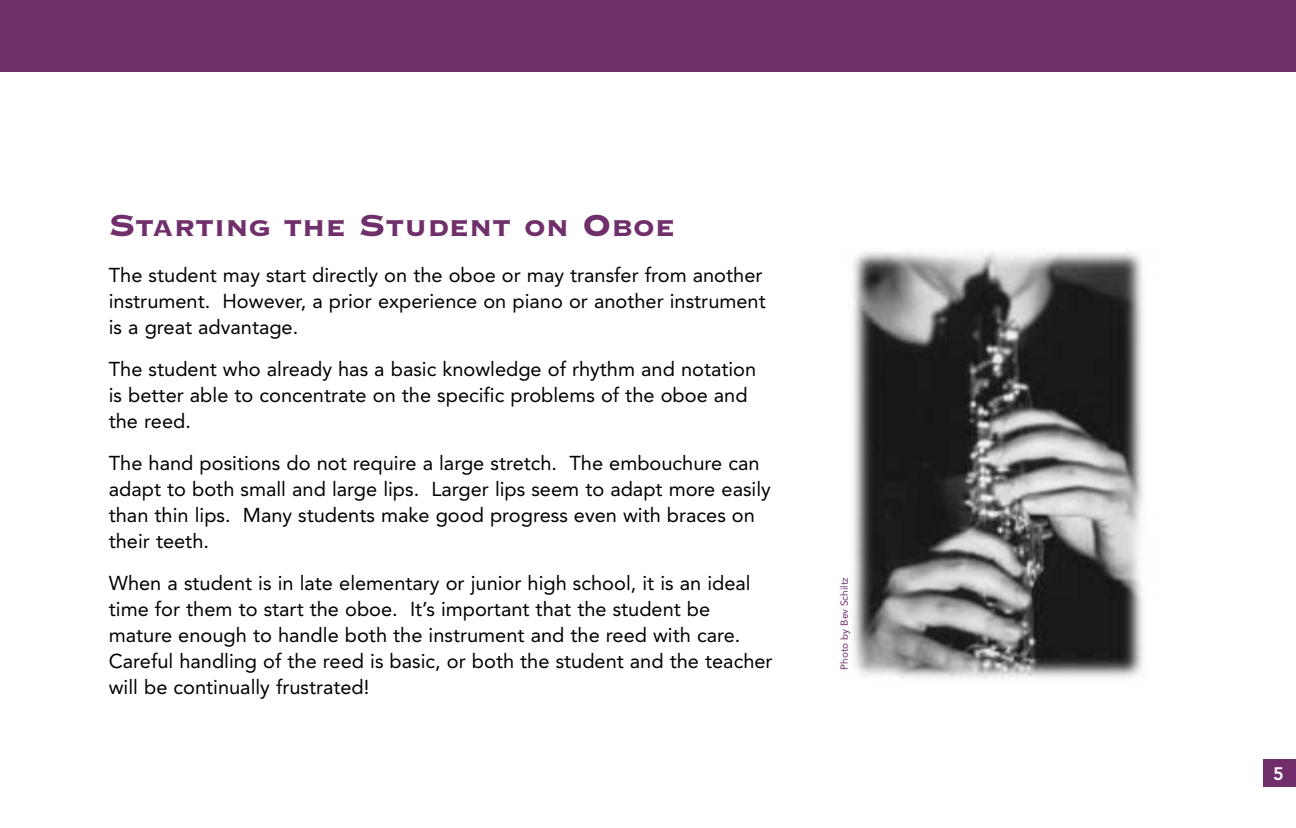
<style>
.page{position:relative;width:1296px;height:828px;background:#fff}
.page>*{position:absolute;margin:0;border:0;box-sizing:border-box;transform-origin:0 0}
.t1{font:30px "Copperplate Thirty Three BC";color:#702f6b}
.t2{font:20px/26px "Avenir";color:#000}
.t3{font:800 18px "Avenir";color:#fff}
.t4{font:10px "Avenir";color:#702f6b}
.s1{font-size:40px}
</style>
<div class="page">
<div style="left:0;top:0;width:1296px;height:72px;background:#702f6b"></div>
<div style="left:1263px;top:760px;width:33px;height:27px;background:#702f6b"></div>
<img style="left:853px;top:251px;width:290px;height:428px">
<h1 class="t1" style="left:109px;top:208px;width:567px"><span class="s1">S</span>TARTING THE <span class="s1">S</span>TUDENT ON <span class="s1">O</span>BOE</h1>
<p class="t2" style="left:109px;top:263px;width:658px">The student may start directly on the oboe or may transfer from another instrument. However, a prior experience on piano or another instrument is a great advantage.</p>
<p class="t2" style="left:109px;top:357px;width:649px">The student who already has a basic knowledge of rhythm and notation is better able to concentrate on the specific problems of the oboe and the reed.</p>
<p class="t2" style="left:109px;top:451px;width:663px">The hand positions do not require a large stretch. The embouchure can adapt to both small and large lips. Larger lips seem to adapt more easily than thin lips. Many students make good progress even with braces on their teeth.</p>
<p class="t2" style="left:109px;top:571px;width:665px">When a student is in late elementary or junior high school, it is an ideal time for them to start the oboe. It’s important that the student be mature enough to handle both the instrument and the reed with care.<br>Careful handling of the reed is basic, or both the student and the teacher will be continually frustrated!</p>
<p class="t4" style="left:840px;top:670px;width:94px;rotate:-90deg">Photo by Bev Schiltz</p>
<p class="t3" style="left:1273px;top:766px;width:12px">5</p>
</div>
